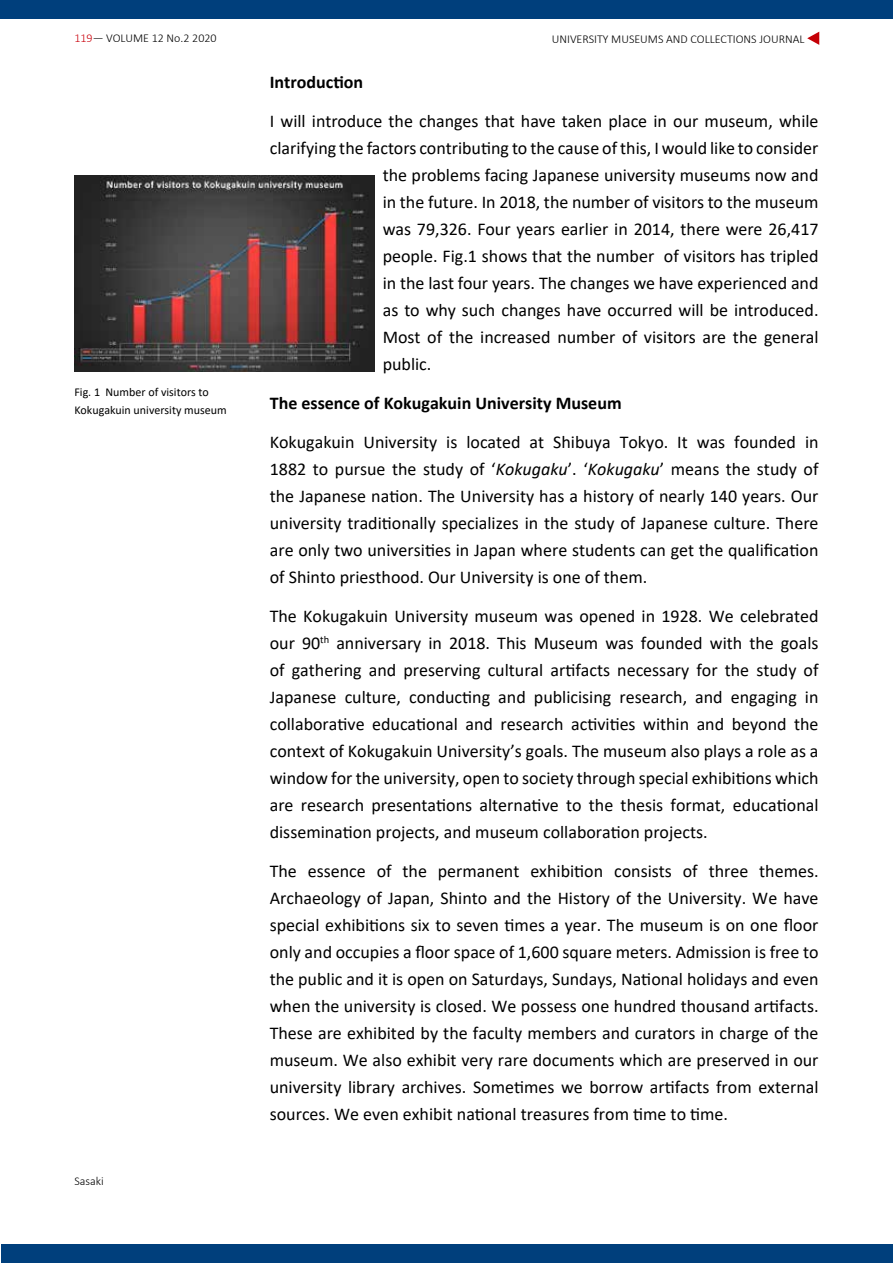
<style>
.page{position:relative;width:893px;height:1263px;background:#fff}
.page>*{position:absolute;margin:0;border:0;box-sizing:border-box;transform-origin:0 0}
.t1{font:18px/27px "Calibri";color:#000;text-align:justify}
.t2{font:700 18px "Calibri";color:#000}
.t3{font:300 12px "Calibri";color:#000}
.t4{font:12px/18px "Calibri";color:#000}
.s1{color:#ca000b}
.s2{font-style:italic}
</style>
<div class="page">
<svg style="left:807px;top:32px;width:12px;height:13px"></svg>
<div style="left:0;top:0;width:893px;height:19px;background:#003f7c"></div>
<div style="left:1px;top:1244px;width:892px;height:19px;background:#003f7c"></div>
<img style="left:74px;top:176px;width:300px;height:196px">
<p class="t3" style="left:74px;top:30px;width:144px"><span class="s1">119</span>— VOLUME 12 No.2 2020</p>
<p class="t3" style="left:552px;top:31px;width:254px">UNIVERSITY MUSEUMS AND COLLECTIONS JOURNAL</p>
<p class="t4" style="left:74px;top:382px;width:154px">Fig. 1 Number of visitors to<br>Kokugakuin university museum</p>
<p class="t3" style="left:74px;top:1173px;width:31px">Sasaki</p>
<p class="t2" style="left:270px;top:69px;width:95px">Introduction</p>
<p class="t1" style="left:270px;top:107px;width:550px">I will introduce the changes that have taken place in our museum, while</p>
<p class="t1" style="left:270px;top:134px;width:550px">clarifying the factors contributing to the cause of this, I would like to consider</p>
<p class="t1" style="left:383px;top:161px;width:437px">the problems facing Japanese university museums now and</p>
<p class="t1" style="left:383px;top:188px;width:437px">in the future. In 2018, the number of visitors to the museum</p>
<p class="t1" style="left:383px;top:215px;width:437px">was 79,326. Four years earlier in 2014, there were 26,417</p>
<p class="t1" style="left:383px;top:242px;width:437px">people. Fig.1 shows that the number of visitors has tripled</p>
<p class="t1" style="left:383px;top:269px;width:437px">in the last four years. The changes we have experienced and</p>
<p class="t1" style="left:383px;top:296px;width:437px">as to why such changes have occurred will be introduced.</p>
<p class="t1" style="left:383px;top:323px;width:437px">Most of the increased number of visitors are the general</p>
<p class="t1" style="left:383px;top:350px;width:50px">public.</p>
<p class="t2" style="left:270px;top:390px;width:353px">The essence of Kokugakuin University Museum</p>
<p class="t1" style="left:270px;top:428px;width:550px">Kokugakuin University is located at Shibuya Tokyo. It was founded in 1882 to pursue the study of ‘<span class="s2">Kokugaku</span>’. ‘<span class="s2">Kokugaku</span>’ means the study of the Japanese nation. The University has a history of nearly 140 years. Our university traditionally specializes in the study of Japanese culture. There are only two universities in Japan where students can get the qualification of Shinto priesthood. Our University is one of them.</p>
<p class="t1" style="left:270px;top:602px;width:550px">The Kokugakuin University museum was opened in 1928. We celebrated our 90<sup>th</sup> anniversary in 2018. This Museum was founded with the goals of gathering and preserving cultural artifacts necessary for the study of Japanese culture, conducting and publicising research, and engaging in collaborative educational and research activities within and beyond the context of Kokugakuin University’s goals. The museum also plays a role as a window for the university, open to society through special exhibitions which are research presentations alternative to the thesis format, educational dissemination projects, and museum collaboration projects.</p>
<p class="t1" style="left:270px;top:857px;width:550px">The essence of the permanent exhibition consists of three themes.<br>Archaeology of Japan, Shinto and the History of the University. We have special exhibitions six to seven times a year. The museum is on one floor only and occupies a floor space of 1,600 square meters. Admission is free to the public and it is open on Saturdays, Sundays, National holidays and even when the university is closed. We possess one hundred thousand artifacts.<br>These are exhibited by the faculty members and curators in charge of the museum. We also exhibit very rare documents which are preserved in our university library archives. Sometimes we borrow artifacts from external sources. We even exhibit national treasures from time to time.</p>
</div>
